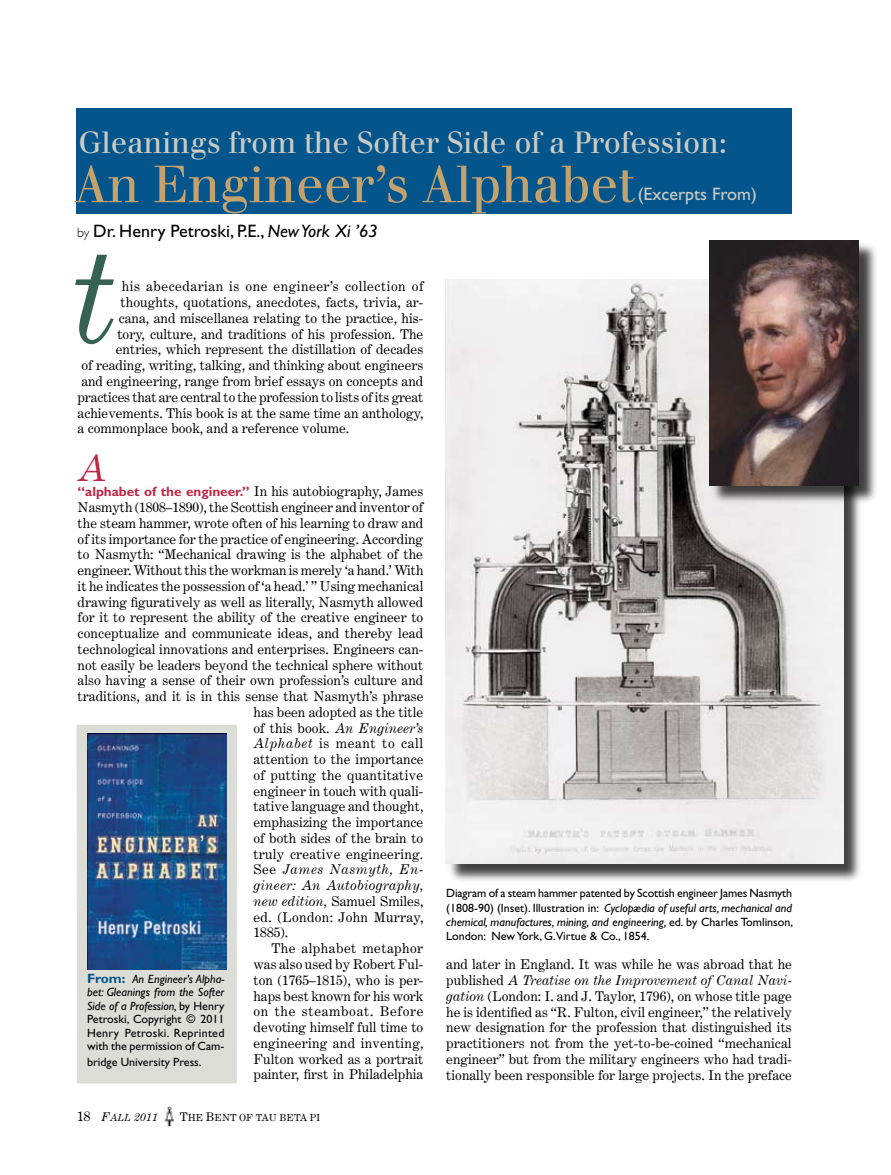
<style>
.page{position:relative;width:891px;height:1175px;background:#fff}
.page>*{position:absolute;margin:0;border:0;box-sizing:border-box;transform-origin:0 0}
.t1{font:italic 132px "Century Expanded";color:#376252}
.t2{font:51px "Walbaum";letter-spacing:-.01em;color:#c4a26e}
.t3{font:italic 36px "Century Expanded";color:#c02646}
.t4{font:30px "Walbaum";letter-spacing:-.01em;color:#cbcbc4}
.t5{font:18px "Gill Sans";color:#000}
.t6{font:18px "Gill Sans";color:#cbcbc4}
.t7{font:13.5px/15.8px "Century Expanded";color:#000;text-align:justify}
.t8{font:13.5px "Century Expanded";letter-spacing:.02em;color:#000}
.t9{font:13.5px "Century Expanded";letter-spacing:.035em;color:#000}
.t10{font:700 13.5px "Gill Sans";color:#c02646}
.t11{font:italic 13.5px "Century Expanded";color:#000}
.t12{font:italic 13.5px "Century Expanded";letter-spacing:.02em;color:#000}
.t13{font:13.5px "Century Expanded";letter-spacing:.045em;color:#000}
.t14{font:13.5px "Century Expanded";letter-spacing:.05em;color:#000}
.t15{font:italic 13.5px "Century Expanded";letter-spacing:.04em;color:#000}
.t16{font:12px/13.5px "Gill Sans";color:#000;text-align:justify}
.t17{font:italic 12px "Century Expanded";color:#000}
.t18{font:9.75px "Century Expanded";color:#000}
.s1{font-weight:300;font-size:13.5px}
.s2{font-style:italic}
.s3{font-family:"Century Expanded";font-weight:400;color:#000}
.s4{font-style:normal}
.s5{font-weight:700;font-size:13.5px;color:#03558b}
.s6{font-style:normal;font-size:13.5px}
.s7{font-size:9.75px}
.s8{font-size:12px}
</style>
<div class="page">
<img style="left:164px;top:1106px;width:10px;height:20px">
<div style="left:76px;top:108px;width:716px;height:105px;background:#03558b"></div>
<div style="left:77px;top:725px;width:160px;height:358px;background:#ddddd8"></div>
<img style="left:88px;top:734px;width:138px;height:235px">
<div style="left:447px;top:280px;width:417px;height:603px;background:#000;opacity:.75"></div>
<img style="left:446px;top:279px;width:397px;height:585px">
<div style="left:711px;top:242px;width:168px;height:263px;background:#000;opacity:.75"></div>
<img style="left:709px;top:240px;width:150px;height:245px">
<h3 class="t4" style="left:78px;top:124px;width:650px">Gleanings from the Softer Side of a Profession:</h3>
<h2 class="t2" style="left:74px;top:154px;width:563px">An Engineer’s Alphabet</h2>
<h3 class="t6" style="left:638px;top:183px;width:121px">(Excerpts From)</h3>
<h3 class="t5" style="left:77px;top:221px;width:302px"><span class="s1">by</span> Dr. Henry Petroski, P.E., <span class="s2">New York Xi ’63</span></h3>
<h1 class="t1" style="left:71px;top:216px;width:45px">t</h1>
<p class="t9" style="left:122px;top:278px;width:303px">his abecedarian is one engineer’s collection of</p>
<p class="t7" style="left:120px;top:294px;width:305px">thoughts, quotations, anecdotes, facts, trivia, ar-</p>
<p class="t7" style="left:119px;top:310px;width:306px">cana, and miscellanea relating to the practice, his-</p>
<p class="t7" style="left:117px;top:326px;width:308px">tory, culture, and traditions of his profession. The</p>
<p class="t7" style="left:116px;top:341px;width:309px">entries, which represent the distillation of decades</p>
<p class="t7" style="left:81px;top:357px;width:344px">of reading, writing, talking, and thinking about engineers</p>
<p class="t7" style="left:81px;top:373px;width:343px">and engineering, range from brief essays on concepts and</p>
<p class="t7" style="left:78px;top:389px;width:347px">practices that are central to the profession to lists of its great</p>
<p class="t7" style="left:78px;top:404px;width:347px">achievements. This book is at the same time an anthology,</p>
<p class="t7" style="left:78px;top:420px;width:273px">a commonplace book, and a reference volume.</p>
<h3 class="t3" style="left:78px;top:446px;width:30px">A</h3>
<p class="t10" style="left:78px;top:484px;width:347px">“alphabet of the engineer.” <span class="s3">In his autobiography, James</span></p>
<p class="t7" style="left:78px;top:499px;width:347px">Nasmyth (1808–1890), the Scottish engineer and inventor of</p>
<p class="t7" style="left:78px;top:515px;width:347px">the steam hammer, wrote often of his learning to draw and</p>
<p class="t7" style="left:78px;top:530px;width:347px">of its importance for the practice of engineering. According</p>
<p class="t7" style="left:78px;top:546px;width:347px">to Nasmyth: “Mechanical drawing is the alphabet of the</p>
<p class="t7" style="left:78px;top:562px;width:347px">engineer. Without this the workman is merely ‘a hand.’ With</p>
<p class="t7" style="left:78px;top:578px;width:347px">it he indicates the possession of ‘a head.’ ” Using mechanical</p>
<p class="t7" style="left:78px;top:593px;width:347px">drawing figuratively as well as literally, Nasmyth allowed</p>
<p class="t7" style="left:78px;top:609px;width:347px">for it to represent the ability of the creative engineer to</p>
<p class="t7" style="left:78px;top:625px;width:347px">conceptualize and communicate ideas, and thereby lead</p>
<p class="t7" style="left:78px;top:641px;width:347px">technological innovations and enterprises. Engineers can-</p>
<p class="t7" style="left:78px;top:656px;width:347px">not easily be leaders beyond the technical sphere without</p>
<p class="t7" style="left:78px;top:672px;width:347px">also having a sense of their own profession’s culture and</p>
<p class="t7" style="left:78px;top:688px;width:347px">traditions, and it is in this sense that Nasmyth’s phrase</p>
<p class="t7" style="left:254px;top:704px;width:171px">has been adopted as the title</p>
<p class="t11" style="left:254px;top:719px;width:171px"><span class="s4">of this book.</span> An Engineer’s</p>
<p class="t13" style="left:254px;top:735px;width:171px"><span class="s2">Alphabet</span> is meant to call</p>
<p class="t7" style="left:254px;top:751px;width:171px">attention to the importance</p>
<p class="t7" style="left:254px;top:767px;width:171px">of putting the quantitative</p>
<p class="t7" style="left:254px;top:782px;width:171px">engineer in touch with quali-</p>
<p class="t7" style="left:254px;top:798px;width:171px">tative language and thought,</p>
<p class="t7" style="left:254px;top:814px;width:171px">emphasizing the importance</p>
<p class="t7" style="left:254px;top:830px;width:171px">of both sides of the brain to</p>
<p class="t8" style="left:254px;top:845px;width:171px">truly creative engineering.</p>
<p class="t15" style="left:254px;top:861px;width:171px"><span class="s4">See</span> James Nasmyth, En-</p>
<p class="t12" style="left:254px;top:877px;width:171px">gineer: An Autobiography,</p>
<p class="t7" style="left:254px;top:893px;width:171px"><span class="s2">new edition,</span> Samuel Smiles,</p>
<p class="t8" style="left:254px;top:908px;width:171px">ed. (London: John Murray,</p>
<p class="t7" style="left:254px;top:924px;width:36px">1885).</p>
<p class="t9" style="left:272px;top:940px;width:153px">The alphabet metaphor</p>
<p class="t7" style="left:254px;top:956px;width:171px">was also used by Robert Ful-</p>
<p class="t7" style="left:254px;top:971px;width:171px">ton (1765–1815), who is per-</p>
<p class="t7" style="left:254px;top:987px;width:171px">haps best known for his work</p>
<p class="t14" style="left:254px;top:1003px;width:171px">on the steamboat. Before</p>
<p class="t7" style="left:254px;top:1019px;width:171px">devoting himself full time to</p>
<p class="t8" style="left:254px;top:1034px;width:171px">engineering and inventing,</p>
<p class="t7" style="left:254px;top:1050px;width:171px">Fulton worked as a portrait</p>
<p class="t7" style="left:254px;top:1066px;width:171px">painter, first in Philadelphia</p>
<p class="t16" style="left:87px;top:972px;width:139px"><span class="s5">From:</span> <span class="s2">An Engineer’s Alpha&shy;bet: Gleanings from the Softer Side of a Profession,</span> by Henry Petroski, Copyright © 2011<br>Henry Petroski. Reprinted with the permission of Cam-</p>
<p class="t16" style="left:87px;top:1055px;width:116px">bridge University Press.</p>
<p class="t17" style="left:77px;top:1109px;width:82px"><span class="s6">18</span> F<span class="s7">ALL</span> 2011</p>
<p class="t18" style="left:180px;top:1111px;width:142px"><span class="s8">T</span>HE <span class="s8">B</span>ENT OF TAU BETA PI</p>
<p class="t16" style="left:446px;top:886px;width:348px;line-height:14.2px">Diagram of a steam hammer patented by Scottish engineer James Nasmyth (1808-90) (Inset). Illustration in: <span class="s2">Cyclopædia of useful arts, mechanical and chemical, manufactures, mining, and engineering,</span> ed. by Charles Tomlinson, London: New York, G.Virtue &amp; Co., 1854.</p>
<p class="t7" style="left:446px;top:956px;width:347px">and later in England. It was while he was abroad that he published <span class="s2">A Treatise on the Improvement of Canal Navi&shy;gation</span> (London: I. and J. Taylor, 1796), on whose title page he is identified as “R. Fulton, civil engineer,” the relatively new designation for the profession that distinguished its practitioners not from the yet-to-be-coined “mechanical engineer” but from the military engineers who had tradi&shy;tionally been responsible for large projects. In the preface</p>
</div>
